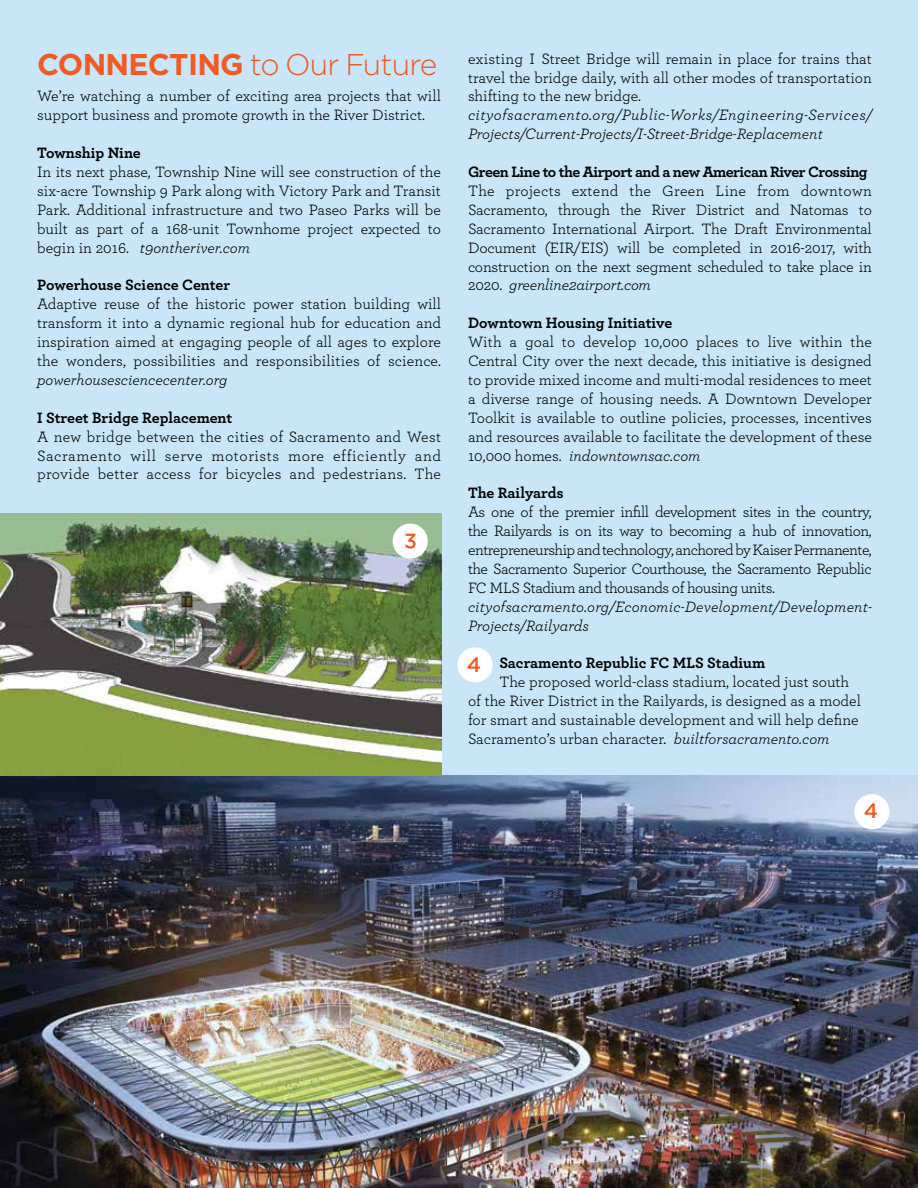
<style>
.page{position:relative;width:918px;height:1188px;background:#fff}
.page>*{position:absolute;margin:0;border:0;box-sizing:border-box;transform-origin:0 0}
.t1{font:300 30px "Gotham";letter-spacing:-.025em;color:#f15a22}
.t2{font:500 21px "Gotham";color:#f15a22}
.t3{font:15.75px/18.9px "Archer";color:#000;text-align:justify}
.t4{font:italic 15.75px/18.9px "Archer";color:#000}
.t5{font:15.75px "Archer Bold LF";letter-spacing:-.005em;color:#000}
.t6{font:15.75px "Archer Bold LF";letter-spacing:-.03em;color:#000}
.s1{font-weight:700}
.s2{font-style:italic}
</style>
<div class="page">
<div style="left:1px;top:0;width:917px;height:812px;background:#c8e6f8"></div>
<img style="left:1px;top:776px;width:917px;height:412px">
<img style="left:0;top:513px;width:441px;height:263px">
<div style="left:458px;top:647px;width:35px;height:35px;background:#fff;border-radius:50%"></div>
<div style="left:854px;top:794px;width:35px;height:35px;background:#fff;border-radius:50%"></div>
<div style="left:393px;top:524px;width:35px;height:35px;background:#fff;border-radius:50%"></div>
<svg style="left:405px;top:534px;width:11px;height:15px"></svg>
<h1 class="t1" style="left:37px;top:46px;width:402px"><span class="s1">CONNECTING</span> to Our Future</h1>
<p class="t3" style="left:37px;top:86px;width:405px">We’re watching a number of exciting area projects that will support business and promote growth in the River District.</p>
<p class="t5" style="left:37px;top:143px;width:105px">Township Nine</p>
<p class="t3" style="left:37px;top:162px;width:405px">In its next phase, Township Nine will see construction of the six-acre Township 9 Park along with Victory Park and Transit Park. Additional infrastructure and two Paseo Parks will be built as part of a 168-unit Townhome project expected to begin in 2016. <span class="s2">t9ontheriver.com</span></p>
<p class="t5" style="left:37px;top:275px;width:195px">Powerhouse Science Center</p>
<p class="t3" style="left:37px;top:294px;width:405px">Adaptive reuse of the historic power station building will transform it into a dynamic regional hub for education and inspiration aimed at engaging people of all ages to explore the wonders, possibilities and responsibilities of science.</p>
<p class="t4" style="left:37px;top:370px;width:192px">powerhousesciencecenter.org</p>
<p class="t5" style="left:37px;top:408px;width:197px">I Street Bridge Replacement</p>
<p class="t3" style="left:37px;top:427px;width:405px">A new bridge between the cities of Sacramento and West Sacramento will serve motorists more efficiently and provide better access for bicycles and pedestrians. The</p>
<p class="t3" style="left:468px;top:49px;width:405px">existing I Street Bridge will remain in place for trains that travel the bridge daily, with all other modes of transportation shifting to the new bridge.</p>
<p class="t4" style="left:468px;top:105px;width:405px">cityofsacramento.org/Public-Works/Engineering-Services/<br>Projects/Current-Projects/I-Street-Bridge-Replacement</p>
<p class="t6" style="left:468px;top:162px;width:401px">Green Line to the Airport and a new American River Crossing</p>
<p class="t3" style="left:468px;top:181px;width:405px">The projects extend the Green Line from downtown Sacramento, through the River District and Natomas to Sacramento International Airport. The Draft Environmental Document (EIR/EIS) will be completed in 2016-2017, with construction on the next segment scheduled to take place in 2020. <span class="s2">greenline2airport.com</span></p>
<p class="t5" style="left:468px;top:313px;width:206px">Downtown Housing Initiative</p>
<p class="t3" style="left:468px;top:332px;width:405px">With a goal to develop 10,000 places to live within the Central City over the next decade, this initiative is designed to provide mixed income and multi-modal residences to meet a diverse range of housing needs. A Downtown Developer Toolkit is available to outline policies, processes, incentives and resources available to facilitate the development of these 10,000 homes. <span class="s2">indowntownsac.com</span></p>
<p class="t5" style="left:468px;top:483px;width:97px">The Railyards</p>
<p class="t3" style="left:468px;top:502px;width:405px">As one of the premier infill development sites in the country, the Railyards is on its way to becoming a hub of innovation, entrepreneurship and technology, anchored by Kaiser Permanente, the Sacramento Superior Courthouse, the Sacramento Republic FC MLS Stadium and thousands of housing units.</p>
<p class="t4" style="left:468px;top:597px;width:405px">cityofsacramento.org/Economic-Development/Development-<br>Projects/Railyards</p>
<p class="t5" style="left:499px;top:653px;width:267px">Sacramento Republic FC MLS Stadium</p>
<p class="t3" style="left:468px;top:672px;width:394px;text-align:left;text-indent:31px">The proposed world-class stadium, located just south of the River District in the Railyards, is designed as a model for smart and sustainable development and will help define Sacramento’s urban character. <span class="s2">builtforsacramento.com</span></p>
<h2 class="t2" style="left:467px;top:650px;width:16px">4</h2>
<h2 class="t2" style="left:864px;top:797px;width:16px">4</h2>
</div>
